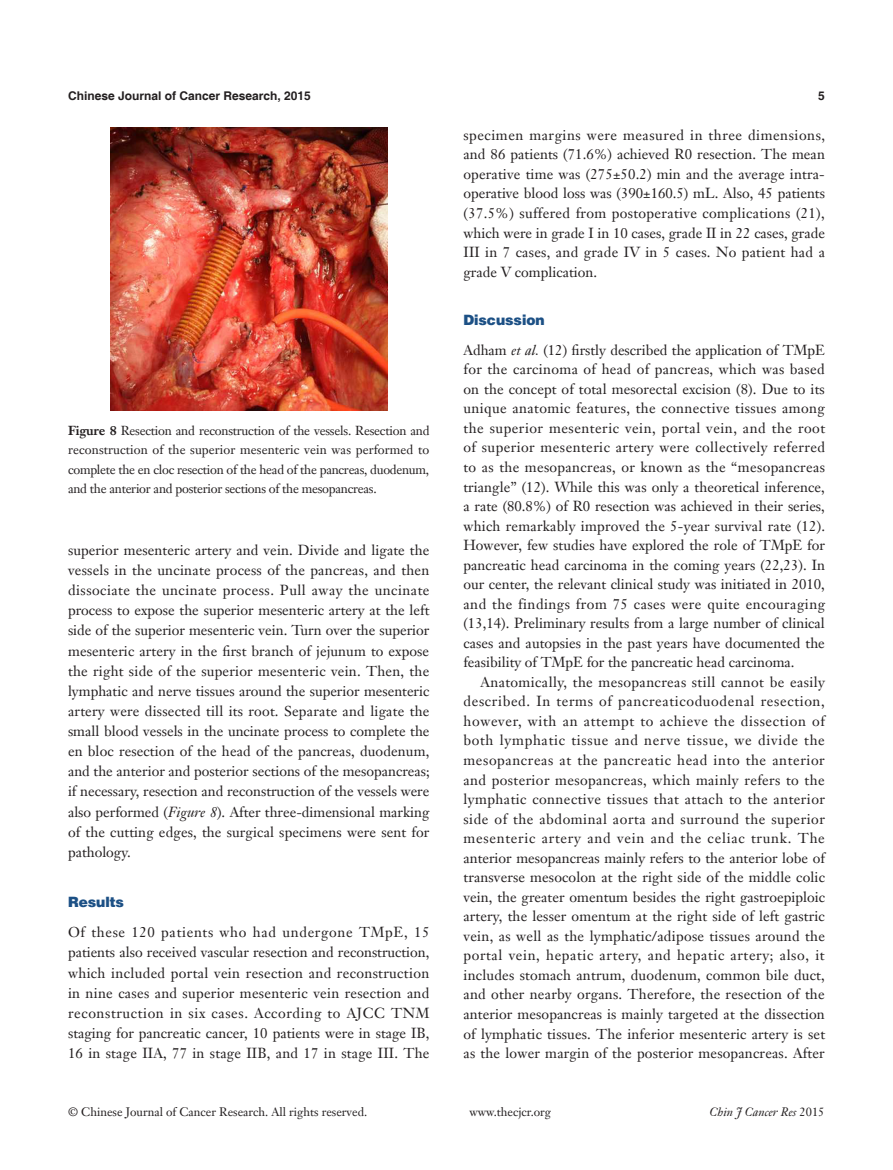
<style>
.page{position:relative;width:893px;height:1170px;background:#fff}
.page>*{position:absolute;margin:0;border:0;box-sizing:border-box;transform-origin:0 0}
.t1{font:14.25px/19.5px "Janson Text LT";letter-spacing:.01em;color:#231f20;text-align:justify}
.一级标题-6_5{font:900 14.25px "Helvetica";color:#1c5085}
.一级标题正体{font:12.75px/19.5px "Janson Text LT";letter-spacing:-.02em;color:#231f20;text-align:justify}
.t2{font:12px "Janson Text LT";color:#231f20}
.t3{font:700 12px "Helvetica";color:#231f20}
.t4{font:italic 12px "Janson Text LT";color:#231f20}
.s1{font-weight:700}
.s2{font-style:italic}
.s3{font-style:normal}
</style>
<div class="page">
<img style="left:111px;top:128px;width:276px;height:282px">
<p class="t3" style="left:68px;top:88px;width:244px">Chinese Journal of Cancer Research, 2015</p>
<p class="一级标题正体" style="left:68px;top:420px;width:363px"><span class="s1">Figure 8</span> Resection and reconstruction of the vessels. Resection and reconstruction of the superior mesenteric vein was performed to complete the en cloc resection of the head of the pancreas, duodenum, and the anterior and posterior sections of the mesopancreas.</p>
<p class="t1" style="left:68px;top:540px;width:363px;line-height:20.1px">superior mesenteric artery and vein. Divide and ligate the vessels in the uncinate process of the pancreas, and then dissociate the uncinate process. Pull away the uncinate process to expose the superior mesenteric artery at the left side of the superior mesenteric vein. Turn over the superior mesenteric artery in the first branch of jejunum to expose the right side of the superior mesenteric vein. Then, the lymphatic and nerve tissues around the superior mesenteric artery were dissected till its root. Separate and ligate the small blood vessels in the uncinate process to complete the en bloc resection of the head of the pancreas, duodenum, and the anterior and posterior sections of the mesopancreas; if necessary, resection and reconstruction of the vessels were also performed (<span class="s2">Figure 8</span>). After three-dimensional marking of the cutting edges, the surgical specimens were sent for pathology.</p>
<p class="一级标题-6_5" style="left:68px;top:892px;width:58px">Results</p>
<p class="t1" style="left:68px;top:922px;width:363px;line-height:20.1px">Of these 120 patients who had undergone TMpE, 15 patients also received vascular resection and reconstruction, which included portal vein resection and reconstruction in nine cases and superior mesenteric vein resection and reconstruction in six cases. According to AJCC TNM staging for pancreatic cancer, 10 patients were in stage IB, 16 in stage IIA, 77 in stage IIB, and 17 in stage III. The</p>
<p class="t3" style="left:818px;top:88px;width:8px">5</p>
<p class="t1" style="left:463px;top:125px;width:363px">specimen margins were measured in three dimensions, and 86 patients (71.6%) achieved R0 resection. The mean operative time was (275±50.2) min and the average intra&shy;operative blood loss was (390±160.5) mL. Also, 45 patients (37.5%) suffered from postoperative complications (21), which were in grade I in 10 cases, grade II in 22 cases, grade III in 7 cases, and grade IV in 5 cases. No patient had a grade V complication.</p>
<p class="一级标题-6_5" style="left:463px;top:311px;width:83px">Discussion</p>
<p class="t1" style="left:463px;top:340px;width:363px">Adham <span class="s2">et al.</span> (12) firstly described the application of TMpE for the carcinoma of head of pancreas, which was based on the concept of total mesorectal excision (8). Due to its unique anatomic features, the connective tissues among the superior mesenteric vein, portal vein, and the root of superior mesenteric artery were collectively referred to as the mesopancreas, or known as the “mesopancreas triangle” (12). While this was only a theoretical inference, a rate (80.8%) of R0 resection was achieved in their series, which remarkably improved the 5-year survival rate (12).<br>However, few studies have explored the role of TMpE for pancreatic head carcinoma in the coming years (22,23). In our center, the relevant clinical study was initiated in 2010, and the findings from 75 cases were quite encouraging (13,14). Preliminary results from a large number of clinical cases and autopsies in the past years have documented the feasibility of TMpE for the pancreatic head carcinoma.</p>
<p class="t1" style="left:463px;top:672px;width:363px;text-indent:17px">Anatomically, the mesopancreas still cannot be easily described. In terms of pancreaticoduodenal resection, however, with an attempt to achieve the dissection of both lymphatic tissue and nerve tissue, we divide the mesopancreas at the pancreatic head into the anterior and posterior mesopancreas, which mainly refers to the lymphatic connective tissues that attach to the anterior side of the abdominal aorta and surround the superior mesenteric artery and vein and the celiac trunk. The anterior mesopancreas mainly refers to the anterior lobe of transverse mesocolon at the right side of the middle colic vein, the greater omentum besides the right gastroepiploic artery, the lesser omentum at the right side of left gastric vein, as well as the lymphatic/adipose tissues around the portal vein, hepatic artery, and hepatic artery; also, it includes stomach antrum, duodenum, common bile duct, and other nearby organs. Therefore, the resection of the anterior mesopancreas is mainly targeted at the dissection of lymphatic tissues. The inferior mesenteric artery is set as the lower margin of the posterior mesopancreas. After</p>
<p class="t2" style="left:68px;top:1104px;width:301px">© Chinese Journal of Cancer Research. All rights reserved.</p>
<p class="t2" style="left:469px;top:1104px;width:83px">www.thecjcr.org</p>
<p class="t4" style="left:709px;top:1104px;width:117px">Chin J Cancer Res <span class="s3">2015</span></p>
</div>
